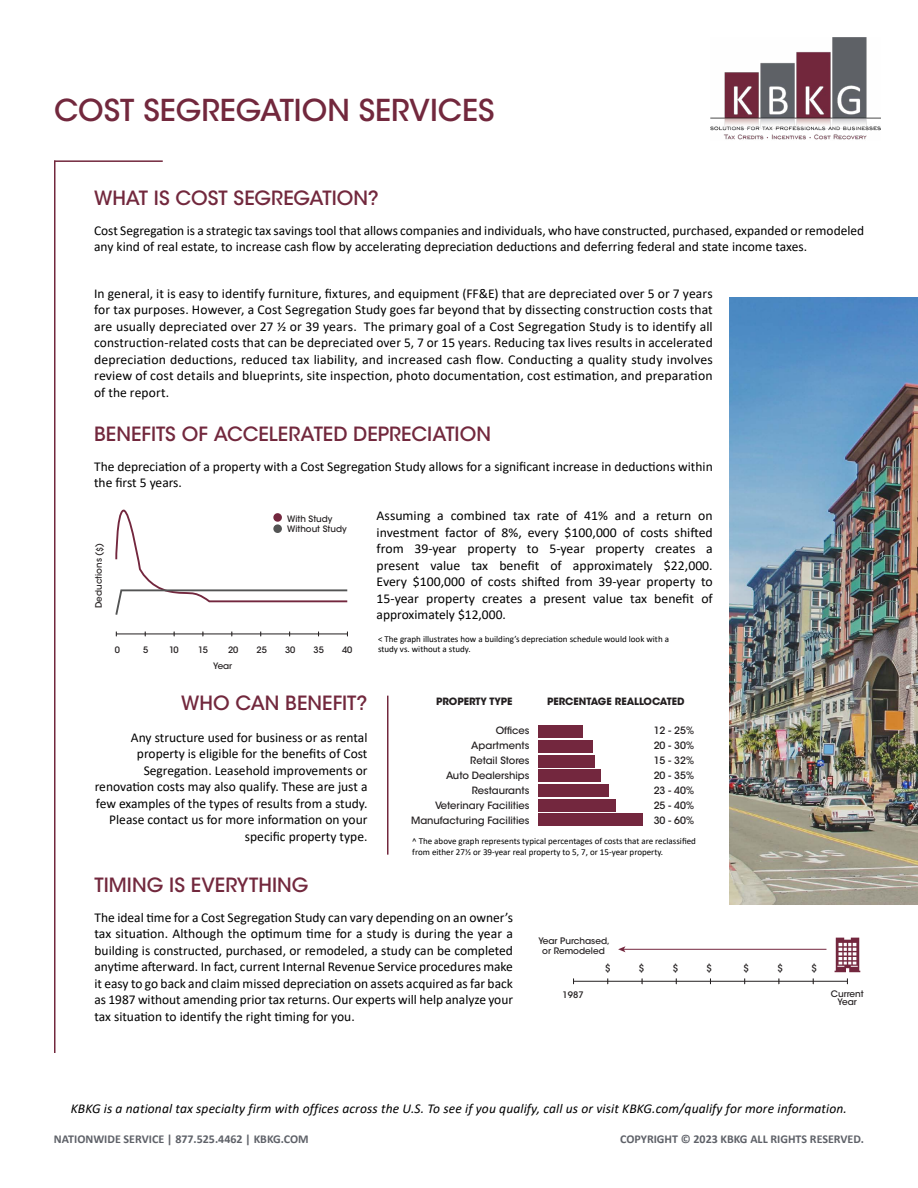
<style>
.page{position:relative;width:918px;height:1188px;background:#fff}
.page>*{position:absolute;margin:0;border:0;box-sizing:border-box;transform-origin:0 0}
.t1{font:500 30px "ITC Avant Garde Std";color:#72283d}
.t2{font:500 19.5px "ITC Avant Garde Std";color:#72283d}
.t3{font:13.5px/16.5px "Calibri";color:#000;text-align:justify}
.t4{font:italic 13.5px "Calibri";letter-spacing:.01em;color:#000}
.t5{font:700 12px "Calibri";color:#5e6168}
.t6{font:500 10.35px "ITC Avant Garde Std";color:#231f20}
.t7{font:500 10.05px/15px "ITC Avant Garde Std";color:#231f20;text-align:right}
.t8{font:700 10.05px "ITC Avant Garde Std";color:#231f20}
.t9{font:9px/10.5px "Calibri";color:#000}
.t10{font:500 8.85px/10.1px "ITC Avant Garde Std";color:#231f20;text-align:center}
</style>
<div class="page">
<img style="left:711px;top:38px;width:169px;height:102px">
<hr style="left:54px;top:161px;width:2px;height:892px;background:#72283d">
<hr style="left:54px;top:160px;width:109px;height:2px;background:#72283d">
<img style="left:729px;top:297px;width:189px;height:607px">
<svg style="left:115px;top:509px;width:233px;height:106px"></svg>
<hr style="left:116px;top:634px;width:231px;height:1px;background:#231f20">
<div style="left:273px;top:524px;width:9px;height:9px;background:#535454;border-radius:50%"></div>
<div style="left:273px;top:513px;width:9px;height:9px;background:#73273e;border-radius:50%"></div>
<div style="left:538px;top:725px;width:45px;height:13px;background:#73273e"></div>
<div style="left:538px;top:740px;width:55px;height:13px;background:#73273e"></div>
<div style="left:538px;top:755px;width:57px;height:12px;background:#73273e"></div>
<div style="left:538px;top:770px;width:63px;height:12px;background:#73273e"></div>
<div style="left:538px;top:784px;width:70px;height:13px;background:#73273e"></div>
<div style="left:538px;top:799px;width:78px;height:12px;background:#73273e"></div>
<div style="left:538px;top:814px;width:104px;height:12px;background:#73273e"></div>
<hr style="left:387px;top:696px;width:1px;height:159px;background:#72283d">
<hr style="left:574px;top:981px;width:273px;height:1px;background:#231f20">
<svg style="left:835px;top:938px;width:25px;height:34px"></svg>
<hr style="left:623px;top:949px;width:203px;height:1px;background:#73273e">
<svg style="left:618px;top:946px;width:8px;height:6px"></svg>
<h1 class="t1" style="left:54px;top:92px;width:442px">COST SEGREGATION SERVICES</h1>
<h2 class="t2" style="left:94px;top:186px;width:286px">WHAT IS COST SEGREGATION?</h2>
<p class="t3" style="left:94px;top:222px;width:771px">Cost Segregation is a strategic tax savings tool that allows companies and individuals, who have constructed, purchased, expanded or remodeled any kind of real estate, to increase cash flow by accelerating depreciation deductions and deferring federal and state income taxes.</p>
<p class="t3" style="left:94px;top:285px;width:620px">In general, it is easy to identify furniture, fixtures, and equipment (FF&amp;E) that are depreciated over 5 or 7 years for tax purposes. However, a Cost Segregation Study goes far beyond that by dissecting construction costs that are usually depreciated over 27 ½ or 39 years. The primary goal of a Cost Segregation Study is to identify all construction-related costs that can be depreciated over 5, 7 or 15 years. Reducing tax lives results in accelerated depreciation deductions, reduced tax liability, and increased cash flow. Conducting a quality study involves review of cost details and blueprints, site inspection, photo documentation, cost estimation, and preparation of the report.</p>
<h2 class="t2" style="left:94px;top:422px;width:398px">BENEFITS OF ACCELERATED DEPRECIATION</h2>
<p class="t3" style="left:94px;top:458px;width:620px">The depreciation of a property with a Cost Segregation Study allows for a significant increase in deductions within the first 5 years.</p>
<p class="t3" style="left:377px;top:507px;width:338px">Assuming a combined tax rate of 41% and a return on investment factor of 8%, every $100,000 of costs shifted from 39-year property to 5-year property creates a present value tax benefit of approximately $22,000.<br>Every $100,000 of costs shifted from 39-year property to 15-year property creates a present value tax benefit of approximately $12,000.</p>
<p class="t10" style="left:287px;top:513px;width:61px;text-align:left">With Study<br>Without Study</p>
<p class="t10" style="left:94px;top:608px;width:67px;rotate:-90deg">Deductions ($)</p>
<p class="t10" style="left:115px;top:645px;width:7px">0</p>
<p class="t10" style="left:143px;top:645px;width:7px">5</p>
<p class="t10" style="left:169px;top:645px;width:11px">10</p>
<p class="t10" style="left:198px;top:645px;width:11px">15</p>
<p class="t10" style="left:228px;top:645px;width:12px">20</p>
<p class="t10" style="left:257px;top:645px;width:12px">25</p>
<p class="t10" style="left:285px;top:645px;width:12px">30</p>
<p class="t10" style="left:314px;top:645px;width:12px">35</p>
<p class="t10" style="left:342px;top:645px;width:12px">40</p>
<p class="t10" style="left:213px;top:661px;width:21px">Year</p>
<h2 class="t2" style="left:181px;top:691px;width:188px">WHO CAN BENEFIT?</h2>
<p class="t3" style="left:95px;top:729px;width:274px;text-align:right">Any structure used for business or as rental property is eligible for the benefits of Cost Segregation. Leasehold improvements or renovation costs may also qualify. These are just a few examples of the types of results from a study.<br>Please contact us for more information on your specific property type.</p>
<p class="t9" style="left:378px;top:633px;width:293px">&lt; The graph illustrates how a building’s depreciation schedule would look with a study vs. without a study.</p>
<p class="t8" style="left:436px;top:695px;width:78px">PROPERTY TYPE</p>
<p class="t8" style="left:547px;top:695px;width:139px">PERCENTAGE REALLOCATED</p>
<p class="t7" style="left:411px;top:723px;width:120px">Offices<br>Apartments<br>Retail Stores<br>Auto Dealerships<br>Restaurants<br>Veterinary Facilities<br>Manufacturing Facilities</p>
<p class="t7" style="left:654px;top:723px;width:42px;text-align:justify">12 - 25% 20 - 30% 15 - 32% 20 - 35% 23 - 40% 25 - 40% 30 - 60%</p>
<p class="t9" style="left:412px;top:836px;width:285px">^ The above graph represents typical percentages of costs that are reclassified from either 27½ or 39-year real property to 5, 7, or 15-year property.</p>
<h2 class="t2" style="left:94px;top:873px;width:216px">TIMING IS EVERYTHING</h2>
<p class="t3" style="left:94px;top:909px;width:420px">The ideal time for a Cost Segregation Study can vary depending on an owner’s tax situation. Although the optimum time for a study is during the year a building is constructed, purchased, or remodeled, a study can be completed anytime afterward. In fact, current Internal Revenue Service procedures make it easy to go back and claim missed depreciation on assets acquired as far back as 1987 without amending prior tax returns. Our experts will help analyze your tax situation to identify the right timing for you.</p>
<p class="t10" style="left:538px;top:936px;width:73px;line-height:9.6px">Year Purchased, or Remodeled</p>
<p class="t10" style="left:563px;top:990px;width:23px">1987</p>
<p class="t10" style="left:831px;top:989px;width:34px;line-height:8.2px">Current<br>Year</p>
<p class="t6" style="left:605px;top:962px;width:8px">$</p>
<p class="t6" style="left:639px;top:962px;width:8px">$</p>
<p class="t6" style="left:672px;top:962px;width:8px">$</p>
<p class="t6" style="left:706px;top:962px;width:8px">$</p>
<p class="t6" style="left:743px;top:962px;width:8px">$</p>
<p class="t6" style="left:777px;top:962px;width:8px">$</p>
<p class="t6" style="left:811px;top:962px;width:8px">$</p>
<p class="t4" style="left:71px;top:1100px;width:778px">KBKG is a national tax specialty firm with offices across the U.S. To see if you qualify, call us or visit KBKG.com/qualify for more information.</p>
<p class="t5" style="left:54px;top:1131px;width:256px">NATIONWIDE SERVICE | 877.525.4462 | KBKG.COM</p>
<p class="t5" style="left:620px;top:1131px;width:245px">COPYRIGHT © 2023 KBKG ALL RIGHTS RESERVED.</p>
</div>
